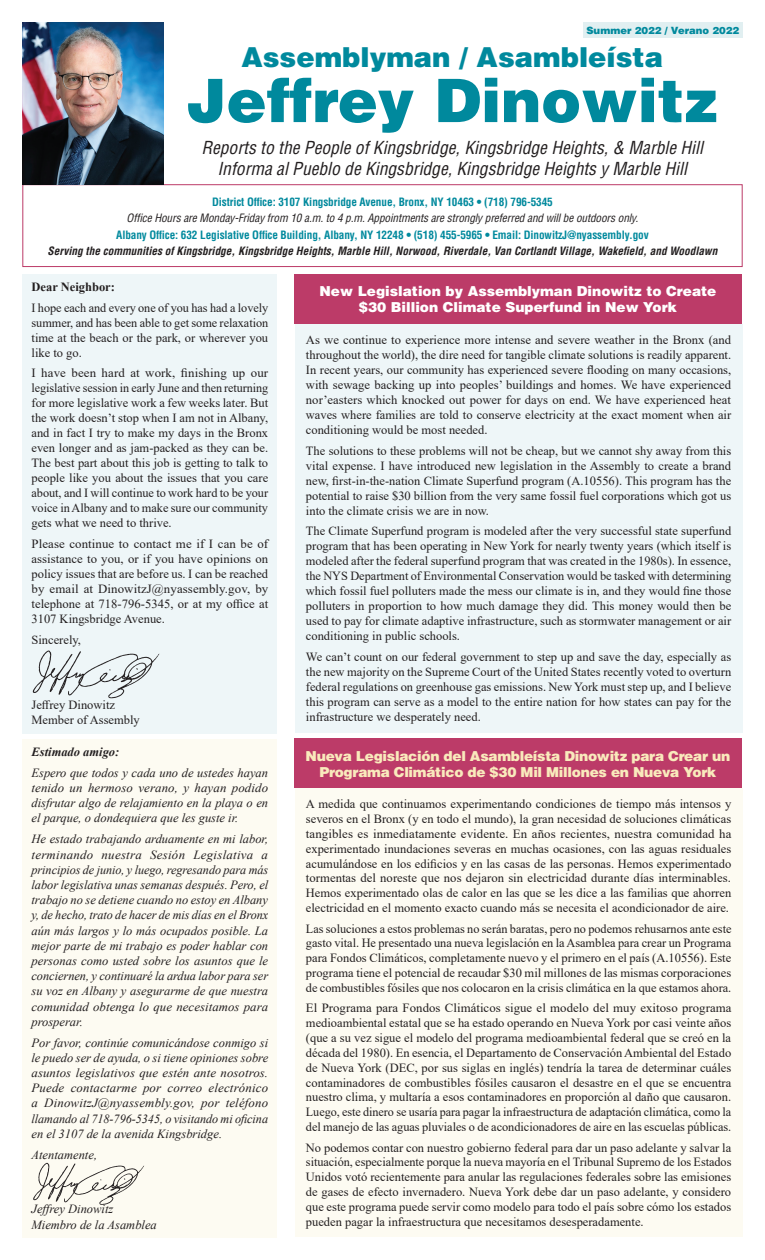
<style>
.page{position:relative;width:765px;height:1260px;background:#fff}
.page>*{position:absolute;margin:0;border:0;box-sizing:border-box;transform-origin:0 0}
.t1{font:900 60px "Helvetica";color:#00899d}
.t2{font:900 27.5px "Helvetica";color:#00899d}
.t3{font:italic condensed 17.5px "Helvetica";color:#231f20}
.Headline_-_Jamie{font:900 13.75px/16.2px "Helvetica";letter-spacing:-.02em;color:#f9eabc;text-align:center}
.Headline_-_Jamie-2{font:900 13.75px/16.2px "Helvetica";color:#fff;text-align:center}
.Body_Text{font:12.5px/15px "Times New Roman";color:#231f20;text-align:justify}
.Body_Text-2{font:italic 12.5px/15.2px "Times New Roman";color:#231f20;text-align:justify}
.Body_Text-3{font:italic 700 12.5px "Times New Roman";color:#231f20}
.Body_Text-4{font:700 12.5px "Times New Roman";color:#231f20}
.t4{font:700 condensed 11.25px "Helvetica";letter-spacing:-.01em;color:#00899d}
.t5{font:italic 700 condensed 11.25px "Helvetica";color:#231f20}
.t6{font:italic condensed 11.25px "Helvetica";letter-spacing:-.01em;color:#231f20}
.t7{font:900 10px "Helvetica";color:#00899d}
</style>
<div class="page">
<div style="left:22px;top:184px;width:720px;height:83px;border:1px solid #bc3b68"></div>
<img style="left:22px;top:23px;width:141px;height:161px">
<div style="left:583px;top:22px;width:159px;height:16px;background:#e1eff1"></div>
<div style="left:295px;top:324px;width:447px;height:408px;background:#eef6f8"></div>
<div style="left:23px;top:274px;width:254px;height:459px;background:#eef6f8"></div>
<div style="left:294px;top:274px;width:448px;height:50px;background:#bc3b68"></div>
<img style="left:32px;top:650px;width:128px;height:49px">
<div style="left:23px;top:739px;width:254px;height:499px;background:#fdfbf2"></div>
<img style="left:22px;top:1152px;width:122px;height:56px">
<div style="left:295px;top:788px;width:447px;height:449px;background:#fdfbf2"></div>
<div style="left:294px;top:739px;width:448px;height:49px;background:#bc3b68"></div>
<p class="t7" style="left:586px;top:24px;width:154px">Summer 2022 / Verano 2022</p>
<p class="t2" style="left:241px;top:39px;width:423px">Assemblyman / Asambleísta</p>
<p class="t1" style="left:187px;top:61px;width:533px">Jeffrey Dinowitz</p>
<p class="t3" style="left:201px;top:137px;width:503px">Reports to the People of Kingsbridge, Kingsbridge Heights, &amp; Marble Hill</p>
<p class="t3" style="left:217px;top:158px;width:471px">Informa al Pueblo de Kingsbridge, Kingsbridge Heights y Marble Hill</p>
<p class="t4" style="left:212px;top:195px;width:342px">District Office: 3107 Kingsbridge Avenue, Bronx, NY 10463 • (718) 796-5345</p>
<p class="t6" style="left:127px;top:211px;width:513px">Office Hours are Monday-Friday from 10 a.m. to 4 p.m. Appointments are strongly preferred and will be outdoors only.</p>
<p class="t4" style="left:116px;top:228px;width:534px">Albany Office: 632 Legislative Office Building, Albany, NY 12248 • (518) 455-5965 • Email: DinowitzJ@nyassembly.gov</p>
<p class="t5" style="left:48px;top:244px;width:671px">Serving the communities of Kingsbridge, Kingsbridge Heights, Marble Hill, Norwood, Riverdale, Van Cortlandt Village, Wakefield, and Woodlawn</p>
<p class="Body_Text-4" style="left:32px;top:278px;width:85px">Dear Neighbor:</p>
<p class="Body_Text" style="left:32px;top:300px;width:238px">I hope each and every one of you has had a lovely summer, and has been able to get some relaxation time at the beach or the park, or wherever you like to go.</p>
<p class="Body_Text" style="left:32px;top:365px;width:238px">I have been hard at work, finishing up our legislative session in early June and then returning for more legislative work a few weeks later. But the work doesn’t stop when I am not in Albany, and in fact I try to make my days in the Bronx even longer and as jam-packed as they can be.<br>The best part about this job is getting to talk to people like you about the issues that you care about, and I will continue to work hard to be your voice in Albany and to make sure our community gets what we need to thrive.</p>
<p class="Body_Text" style="left:32px;top:536px;width:238px">Please continue to contact me if I can be of assistance to you, or if you have opinions on policy issues that are before us. I can be reached by email at DinowitzJ@nyassembly.gov, by telephone at 718-796-5345, or at my office at 3107 Kingsbridge Avenue.</p>
<p class="Body_Text" style="left:32px;top:632px;width:51px">Sincerely,</p>
<p class="Body_Text" style="left:32px;top:697px;width:85px">Jeffrey Dinowitz</p>
<p class="Body_Text" style="left:32px;top:712px;width:110px">Member of Assembly</p>
<p class="Body_Text-3" style="left:32px;top:743px;width:89px">Estimado amigo:</p>
<p class="Body_Text-2" style="left:32px;top:765px;width:238px">Espero que todos y cada uno de ustedes hayan tenido un hermoso verano, y hayan podido disfrutar algo de relajamiento en la playa o en el parque, o dondequiera que les guste ir.</p>
<p class="Body_Text-2" style="left:32px;top:831px;width:238px">He estado trabajando arduamente en mi labor, terminando nuestra Sesión Legislativa a principios de junio, y luego, regresando para más labor legislativa unas semanas después. Pero, el trabajo no se detiene cuando no estoy en Albany y, de hecho, trato de hacer de mis días en el Bronx aún más largos y lo más ocupados posible. La mejor parte de mi trabajo es poder hablar con personas como usted sobre los asuntos que le conciernen, y continuaré la ardua labor para ser su voz en Albany y asegurarme de que nuestra comunidad obtenga lo que necesitamos para prosperar.</p>
<p class="Body_Text-2" style="left:32px;top:1035px;width:238px">Por favor, continúe comunicándose conmigo si le puedo ser de ayuda, o si tiene opiniones sobre asuntos legislativos que estén ante nosotros.<br>Puede contactarme por correo electrónico a DinowitzJ@nyassembly.gov, por teléfono llamando al 718-796-5345, o visitando mi oficina en el 3107 de la avenida Kingsbridge.</p>
<p class="Body_Text-2" style="left:32px;top:1147px;width:67px">Atentamente,</p>
<p class="Body_Text-2" style="left:32px;top:1201px;width:83px">Jeffrey Dinowitz</p>
<p class="Body_Text-2" style="left:32px;top:1216px;width:127px">Miembro de la Asamblea</p>
<p class="Headline_-_Jamie-2" style="left:319px;top:283px;width:398px">New Legislation by Assemblyman Dinowitz to Create $30 Billion Climate Superfund in New York</p>
<p class="Body_Text" style="left:306px;top:332px;width:427px">As we continue to experience more intense and severe weather in the Bronx (and throughout the world), the dire need for tangible climate solutions is readily apparent.<br>In recent years, our community has experienced severe flooding on many occasions, with sewage backing up into peoples’ buildings and homes. We have experienced nor’easters which knocked out power for days on end. We have experienced heat waves where families are told to conserve electricity at the exact moment when air conditioning would be most needed.</p>
<p class="Body_Text" style="left:306px;top:443px;width:427px">The solutions to these problems will not be cheap, but we cannot shy away from this vital expense. I have introduced new legislation in the Assembly to create a brand new, first-in-the-nation Climate Superfund program (A.10556). This program has the potential to raise $30 billion from the very same fossil fuel corporations which got us into the climate crisis we are in now.</p>
<p class="Body_Text" style="left:306px;top:523px;width:427px">The Climate Superfund program is modeled after the very successful state superfund program that has been operating in New York for nearly twenty years (which itself is modeled after the federal superfund program that was created in the 1980s). In essence, the NYS Department of Environmental Conservation would be tasked with determining which fossil fuel polluters made the mess our climate is in, and they would fine those polluters in proportion to how much damage they did. This money would then be used to pay for climate adaptive infrastructure, such as stormwater management or air conditioning in public schools.</p>
<p class="Body_Text" style="left:306px;top:649px;width:427px">We can’t count on our federal government to step up and save the day, especially as the new majority on the Supreme Court of the United States recently voted to overturn federal regulations on greenhouse gas emissions. New York must step up, and I believe this program can serve as a model to the entire nation for how states can pay for the infrastructure we desperately need.</p>
<p class="Headline_-_Jamie" style="left:306px;top:747px;width:426px">Nueva Legislación del Asambleísta Dinowitz para Crear un<br>Programa Climático de $30 Mil Millones en Nueva York</p>
<p class="Body_Text" style="left:306px;top:796px;width:427px">A medida que continuamos experimentando condiciones de tiempo más intensos y severos en el Bronx (y en todo el mundo), la gran necesidad de soluciones climáticas tangibles es inmediatamente evidente. En años recientes, nuestra comunidad ha experimentado inundaciones severas en muchas ocasiones, con las aguas residuales acumulándose en los edificios y en las casas de las personas. Hemos experimentado tormentas del noreste que nos dejaron sin electricidad durante días interminables.<br>Hemos experimentado olas de calor en las que se les dice a las familias que ahorren electricidad en el momento exacto cuando más se necesita el acondicionador de aire.</p>
<p class="Body_Text" style="left:306px;top:921px;width:427px">Las soluciones a estos problemas no serán baratas, pero no podemos rehusarnos ante este gasto vital. He presentado una nueva legislación en la Asamblea para crear un Programa para Fondos Climáticos, completamente nuevo y el primero en el país (A.10556). Este programa tiene el potencial de recaudar $30 mil millones de las mismas corporaciones de combustibles fósiles que nos colocaron en la crisis climática en la que estamos ahora.</p>
<p class="Body_Text" style="left:306px;top:1000px;width:427px">El Programa para Fondos Climáticos sigue el modelo del muy exitoso programa medioambiental estatal que se ha estado operando en Nueva York por casi veinte años (que a su vez sigue el modelo del programa medioambiental federal que se creó en la década del 1980). En esencia, el Departamento de Conservación Ambiental del Estado de Nueva York (DEC, por sus siglas en inglés) tendría la tarea de determinar cuáles contaminadores de combustibles fósiles causaron el desastre en el que se encuentra nuestro clima, y multaría a esos contaminadores en proporción al daño que causaron.<br>Luego, este dinero se usaría para pagar la infraestructura de adaptación climática, como la del manejo de las aguas pluviales o de acondicionadores de aire en las escuelas públicas.</p>
<p class="Body_Text" style="left:306px;top:1140px;width:427px">No podemos contar con nuestro gobierno federal para dar un paso adelante y salvar la situación, especialmente porque la nueva mayoría en el Tribunal Supremo de los Estados Unidos votó recientemente para anular las regulaciones federales sobre las emisiones de gases de efecto invernadero. Nueva York debe dar un paso adelante, y considero que este programa puede servir como modelo para todo el país sobre cómo los estados pueden pagar la infraestructura que necesitamos desesperadamente.</p>
</div>
